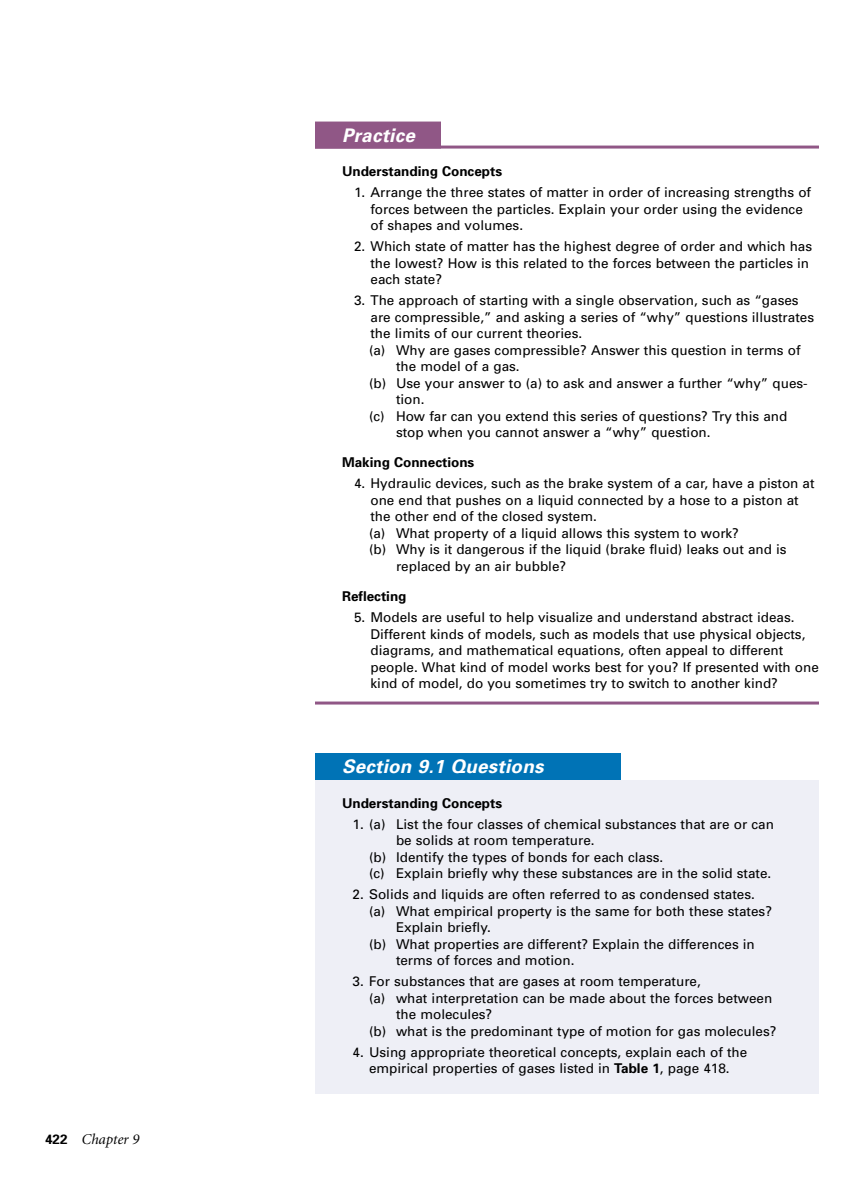
<style>
.page{position:relative;width:864px;height:1202px;background:#fff}
.page>*{position:absolute;margin:0;border:0;box-sizing:border-box;transform-origin:0 0}
.t1{font:italic 700 18.75px "Univers";letter-spacing:.015em;color:#fff}
.t2{font:italic 15px "Minion";color:#000}
.t3{font:13.5px/16.5px "Univers";color:#000}
.t4{font:700 13.5px "Univers";color:#000}
.s1{font-family:"Univers";font-weight:700;font-style:normal;font-size:13.5px}
.s2{font-weight:700}
</style>
<div class="page">
<div style="left:315px;top:122px;width:126px;height:26px;background:#905786"></div>
<hr style="left:315px;top:146px;width:504px;height:2px;background:#905786">
<hr style="left:315px;top:701px;width:504px;height:3px;background:#905786">
<div style="left:315px;top:780px;width:504px;height:314px;background:#eeeff6"></div>
<div style="left:315px;top:753px;width:306px;height:27px;background:#0073b6"></div>
<p class="t2" style="left:45px;top:1132px;width:96px"><span class="s1">422</span> Chapter 9</p>
<h1 class="t1" style="left:342px;top:128px;width:74px">Practice</h1>
<p class="t4" style="left:342px;top:167px;width:162px">Understanding Concepts</p>
<p class="t3" style="left:370px;top:185px;width:442px;text-indent:-16px">1. Arrange the three states of matter in order of increasing strengths of forces between the particles. Explain your order using the evidence of shapes and volumes.</p>
<p class="t3" style="left:370px;top:239px;width:443px;text-indent:-16px">2. Which state of matter has the highest degree of order and which has the lowest? How is this related to the forces between the particles in each state?</p>
<p class="t3" style="left:354px;top:293px;width:446px">3. The approach of starting with a single observation, such as “gases</p>
<p class="t3" style="left:370px;top:310px;width:445px">are compressible,” and asking a series of “why” questions illustrates</p>
<p class="t3" style="left:370px;top:326px;width:213px">the limits of our current theories.</p>
<p class="t3" style="left:369px;top:343px;width:433px">(a) Why are gases compressible? Answer this question in terms of</p>
<p class="t3" style="left:396px;top:359px;width:125px">the model of a gas.</p>
<p class="t3" style="left:369px;top:376px;width:440px">(b) Use your answer to (a) to ask and answer a further “why” ques-</p>
<p class="t3" style="left:396px;top:392px;width:30px">tion.</p>
<p class="t3" style="left:369px;top:409px;width:420px">(c) How far can you extend this series of questions? Try this and</p>
<p class="t3" style="left:396px;top:425px;width:316px">stop when you cannot answer a “why” question.</p>
<p class="t4" style="left:342px;top:457px;width:134px">Making Connections</p>
<p class="t3" style="left:354px;top:476px;width:462px">4. Hydraulic devices, such as the brake system of a car, have a piston at</p>
<p class="t3" style="left:370px;top:493px;width:430px">one end that pushes on a liquid connected by a hose to a piston at</p>
<p class="t3" style="left:370px;top:509px;width:228px">the other end of the closed system.</p>
<p class="t3" style="left:369px;top:526px;width:372px">(a) What property of a liquid allows this system to work?</p>
<p class="t3" style="left:369px;top:542px;width:419px">(b) Why is it dangerous if the liquid (brake fluid) leaks out and is</p>
<p class="t3" style="left:396px;top:559px;width:172px">replaced by an air bubble?</p>
<p class="t4" style="left:342px;top:591px;width:66px">Reflecting</p>
<p class="t3" style="left:370px;top:610px;width:450px;text-indent:-16px">5. Models are useful to help visualize and understand abstract ideas.<br>Different kinds of models, such as models that use physical objects, diagrams, and mathematical equations, often appeal to different people. What kind of model works best for you? If presented with one kind of model, do you sometimes try to switch to another kind?</p>
<h1 class="t1" style="left:342px;top:759px;width:203px">Section 9.1 Questions</h1>
<p class="t4" style="left:342px;top:798px;width:162px">Understanding Concepts</p>
<p class="t3" style="left:353px;top:817px;width:423px">1. (a) List the four classes of chemical substances that are or can</p>
<p class="t3" style="left:396px;top:833px;width:200px">be solids at room temperature.</p>
<p class="t3" style="left:369px;top:850px;width:296px">(b) Identify the types of bonds for each class.</p>
<p class="t3" style="left:369px;top:866px;width:404px">(c) Explain briefly why these substances are in the solid state.</p>
<p class="t3" style="left:353px;top:887px;width:404px">2. Solids and liquids are often referred to as condensed states.</p>
<p class="t3" style="left:369px;top:904px;width:405px">(a) What empirical property is the same for both these states?</p>
<p class="t3" style="left:396px;top:920px;width:96px">Explain briefly.</p>
<p class="t3" style="left:369px;top:937px;width:387px">(b) What properties are different? Explain the differences in</p>
<p class="t3" style="left:396px;top:953px;width:180px">terms of forces and motion.</p>
<p class="t3" style="left:353px;top:974px;width:350px">3. For substances that are gases at room temperature,</p>
<p class="t3" style="left:369px;top:991px;width:405px">(a) what interpretation can be made about the forces between</p>
<p class="t3" style="left:396px;top:1007px;width:98px">the molecules?</p>
<p class="t3" style="left:369px;top:1024px;width:409px">(b) what is the predominant type of motion for gas molecules?</p>
<p class="t3" style="left:353px;top:1045px;width:396px;text-align:center">4. Using appropriate theoretical concepts, explain each of the empirical properties of gases listed in <span class="s2">Table 1</span>, page 418.</p>
</div>
